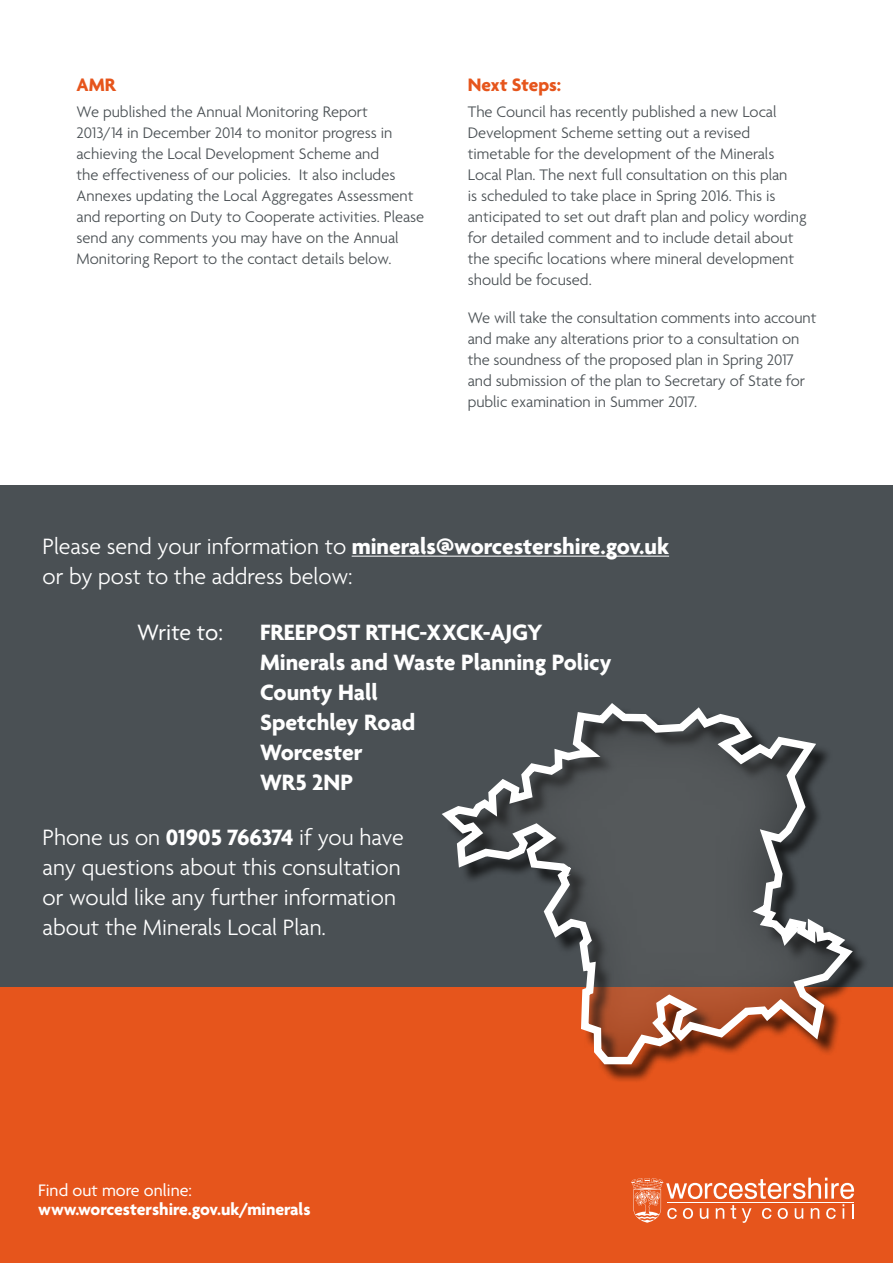
<style>
.page{position:relative;width:893px;height:1263px;background:#fff}
.page>*{position:absolute;margin:0;border:0;box-sizing:border-box;transform-origin:0 0}
.t1{font:300 24px/30px "Agenda";color:#fff}
.t2{font:700 24px/30px "Agenda";color:#fff}
.t3{font:24px "Agenda";letter-spacing:-.01em;color:#fff}
.t4{font:700 19.5px "Agenda";color:#e6551c}
.t5{font:700 18px "Agenda";color:#fff}
.t6{font:18px "Agenda";color:#fff}
.t7{font:300 16.5px/21px "Agenda";color:#4a5054}
.s1{font-weight:700}
</style>
<div class="page">
<div style="left:0;top:967px;width:893px;height:296px;background:#e6551c"></div>
<div style="left:0;top:485px;width:893px;height:501px;background:#4a5054"></div>
<hr style="left:352px;top:556px;width:317px;height:1px;background:#fff">
<div style="left:445px;top:706px;width:425px;height:377px;background:#000;opacity:.75"></div>
<svg style="left:438px;top:703px;width:421px;height:365px"></svg>
<svg style="left:631px;top:1177px;width:223px;height:46px"></svg>
<p class="t4" style="left:77px;top:73px;width:41px">AMR</p>
<p class="t7" style="left:77px;top:101px;width:349px">We published the Annual Monitoring Report<br>2013/14 in December 2014 to monitor progress in achieving the Local Development Scheme and<br>the effectiveness of our policies. It also includes Annexes updating the Local Aggregates Assessment and reporting on Duty to Cooperate activities. Please send any comments you may have on the Annual Monitoring Report to the contact details below.</p>
<p class="t4" style="left:468px;top:73px;width:95px">Next Steps:</p>
<p class="t7" style="left:468px;top:101px;width:340px">The Council has recently published a new Local Development Scheme setting out a revised timetable for the development of the Minerals Local Plan. The next full consultation on this plan<br>is scheduled to take place in Spring 2016. This is anticipated to set out draft plan and policy wording for detailed comment and to include detail about the specific locations where mineral development should be focused.</p>
<p class="t7" style="left:468px;top:307px;width:350px">We will take the consultation comments into account and make any alterations prior to a consultation on the soundness of the proposed plan in Spring 2017 and submission of the plan to Secretary of State for public examination in Summer 2017.</p>
<h1 class="t1" style="left:43px;top:531px;width:628px">Please send your information to <span class="s1">minerals@worcestershire.gov.uk </span>or by post to the address below:</h1>
<h1 class="t3" style="left:137px;top:618px;width:87px">Write to:</h1>
<h1 class="t2" style="left:260px;top:616px;width:353px">FREEPOST RTHC-XXCK-AJGY<br>Minerals and Waste Planning Policy<br>County Hall<br>Spetchley Road<br>Worcester<br>WR5 2NP</h1>
<h1 class="t1" style="left:43px;top:822px;width:363px">Phone us on <span class="s1">01905 766374</span> if you have any questions about this consultation or would like any further information about the Minerals Local Plan.</h1>
<p class="t6" style="left:38px;top:1179px;width:155px">Find out more online:</p>
<p class="t5" style="left:38px;top:1198px;width:274px">www.worcestershire.gov.uk/minerals</p>
</div>
